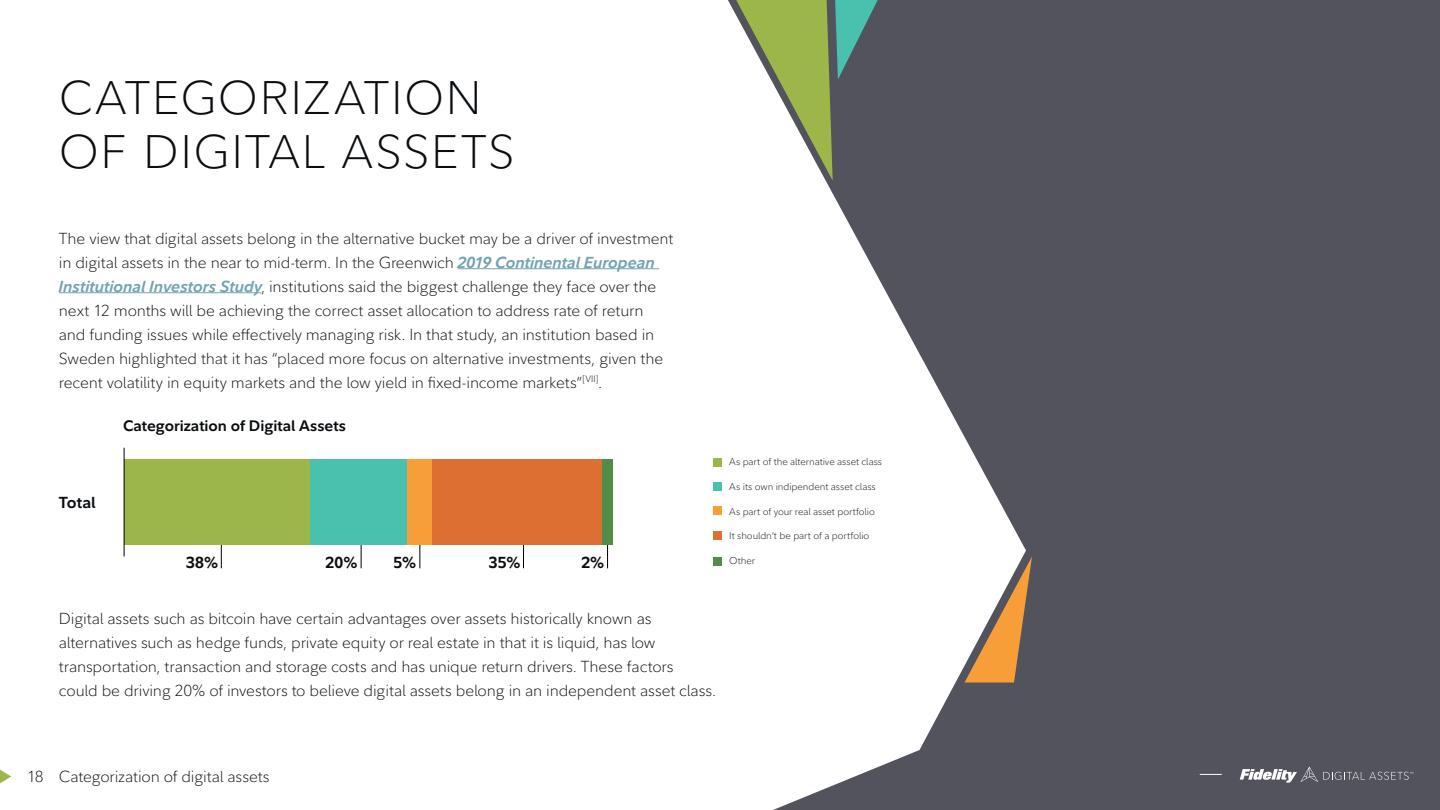
<style>
.page{position:relative;width:1440px;height:810px;background:#fff}
.page>*{position:absolute;margin:0;border:0;box-sizing:border-box;transform-origin:0 0}
.t1{font:300 46.5px/54px "Fidelity Sans";letter-spacing:.035em;color:#0b0e11}
.t2{font:300 15.75px/24px "Fidelity Sans";letter-spacing:-.01em;color:#0b0e11}
.t3{font:700 15.75px "Fidelity Sans";letter-spacing:.005em;color:#0b0e11}
.t4{font:700 15px "Fidelity Sans";color:#0b0e11}
.t5{font:300 9.75px "Fidelity Sans";letter-spacing:-.005em;color:#0b0e11}
.s1{font-weight:700;font-style:italic;color:#71a3b1}
</style>
<div class="page">
<svg style="left:0;top:769px;width:11px;height:15px"></svg>
<svg style="left:728px;top:0;width:712px;height:810px;fill:#53535e"></svg>
<svg style="left:1240px;top:767px;width:173px;height:16px;background:#74747d"></svg>
<svg style="left:1200px;top:774px;width:22px;height:1px"></svg>
<hr style="left:458px;top:268px;width:201px;height:1px;background:#71a3b1">
<hr style="left:59px;top:292px;width:202px;height:1px;background:#71a3b1">
<svg style="left:736px;top:0;width:142px;height:181px"></svg>
<svg style="left:964px;top:556px;width:68px;height:126px"></svg>
<svg style="left:221px;top:544px;width:1px;height:24px"></svg>
<svg style="left:361px;top:544px;width:1px;height:24px"></svg>
<svg style="left:419px;top:544px;width:1px;height:24px"></svg>
<svg style="left:607px;top:544px;width:1px;height:24px"></svg>
<svg style="left:523px;top:544px;width:1px;height:24px"></svg>
<div style="left:124px;top:459px;width:186px;height:85px;background:#9db64a"></div>
<div style="left:310px;top:459px;width:98px;height:85px;background:#4ac0ae"></div>
<div style="left:407px;top:459px;width:26px;height:85px;background:#f89e39"></div>
<div style="left:433px;top:459px;width:169px;height:85px;background:#dd6f32"></div>
<div style="left:602px;top:459px;width:10px;height:85px;background:#518c49"></div>
<hr style="left:124px;top:448px;width:1px;height:108px;background:#000001">
<div style="left:713px;top:458px;width:9px;height:8px;background:#9db64a"></div>
<div style="left:713px;top:482px;width:9px;height:9px;background:#4ac0ae"></div>
<div style="left:713px;top:507px;width:9px;height:8px;background:#f89e39"></div>
<div style="left:713px;top:531px;width:9px;height:8px;background:#dd6f32"></div>
<div style="left:713px;top:557px;width:9px;height:8px;background:#518c49"></div>
<h1 class="t1" style="left:59px;top:71px;width:457px">CATEGORIZATION<br>OF DIGITAL ASSETS</h1>
<p class="t2" style="left:59px;top:226px;width:616px">The view that digital assets belong in the alternative bucket may be a driver of investment in digital assets in the near to mid-term. In the Greenwich <span class="s1">2019 Continental European Institutional Investors Study</span>, institutions said the biggest challenge they face over the next 12 months will be achieving the correct asset allocation to address rate of return and funding issues while effectively managing risk. In that study, an institution based in Sweden highlighted that it has “placed more focus on alternative investments, given the recent volatility in equity markets and the low yield in fixed-income markets”<sup>[VII]</sup>.</p>
<p class="t3" style="left:59px;top:492px;width:38px">Total</p>
<p class="t4" style="left:123px;top:415px;width:224px">Categorization of Digital Assets</p>
<p class="t3" style="left:186px;top:552px;width:34px">38%</p>
<p class="t3" style="left:326px;top:552px;width:33px">20%</p>
<p class="t3" style="left:394px;top:552px;width:24px">5%</p>
<p class="t3" style="left:489px;top:552px;width:33px">35%</p>
<p class="t3" style="left:581px;top:552px;width:24px">2%</p>
<p class="t5" style="left:729px;top:455px;width:154px">As part of the alternative asset class</p>
<p class="t5" style="left:729px;top:480px;width:148px">As its own indipendent asset class</p>
<p class="t5" style="left:729px;top:505px;width:147px">As part of your real asset portfolio</p>
<p class="t5" style="left:729px;top:530px;width:142px">It shouldn’t be part of a portfolio</p>
<p class="t5" style="left:729px;top:554px;width:27px">Other</p>
<p class="t2" style="left:59px;top:606px;width:659px">Digital assets such as bitcoin have certain advantages over assets historically known as alternatives such as hedge funds, private equity or real estate in that it is liquid, has low transportation, transaction and storage costs and has unique return drivers. These factors could be driving 20% of investors to believe digital assets belong in an independent asset class.</p>
<p class="t2" style="left:27px;top:764px;width:244px">18 Categorization of digital assets</p>
</div>
